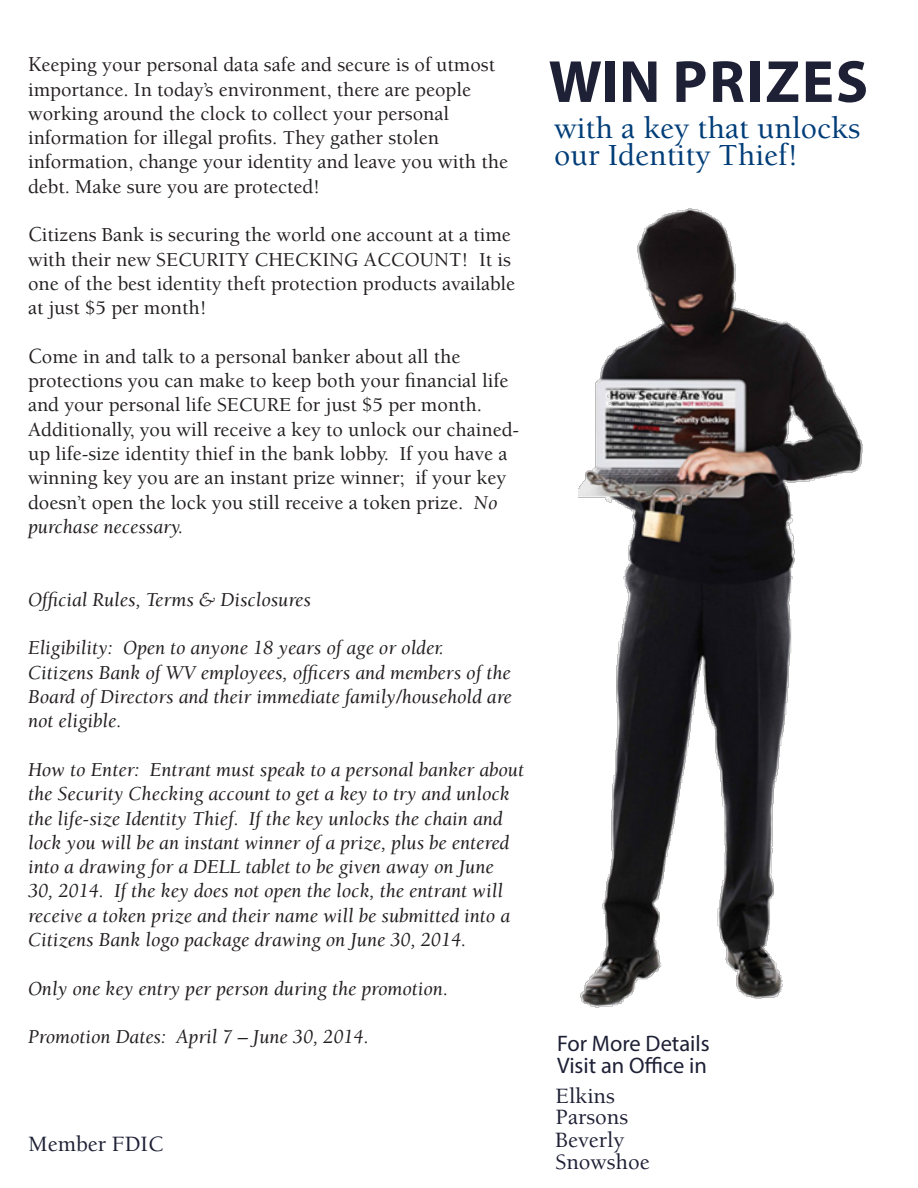
<style>
.page{position:relative;width:918px;height:1188px;background:#fff}
.page>*{position:absolute;margin:0;border:0;box-sizing:border-box;transform-origin:0 0}
.t1{font:700 60px "Myriad Pro";letter-spacing:.03em;color:#1e2035}
.t2{font:500 31.5px "Berkeley Std";color:#003d78}
.t3{font:500 22.5px "Berkeley Std";color:#1e2035}
.t4{font:22.5px "Myriad Pro";color:#1e2035}
.t5{font:500 20.25px/24.3px "Berkeley Std";color:#231f20}
.t6{font:italic 20.25px/24.3px "Berkeley Std";color:#231f20;text-align:justify}
.s1{font-size:21.9px}
.s2{font-size:22.35px}
.s3{font-weight:400;font-style:italic}
</style>
<div class="page">
<img style="left:579px;top:208px;width:284px;height:800px">
<p class="t5" style="left:28px;top:53px;width:469px"><span class="s1">K</span>eeping your personal data safe and secure is of utmost</p>
<p class="t5" style="left:28px;top:77px;width:444px">importance. In today’s environment, there are people</p>
<p class="t5" style="left:28px;top:102px;width:423px">working around the clock to collect your personal</p>
<p class="t5" style="left:28px;top:126px;width:412px">information for illegal profits. They gather stolen</p>
<p class="t5" style="left:28px;top:150px;width:481px">information, change your identity and leave you with the debt. Make sure you are protected!</p>
<p class="t5" style="left:28px;top:223px;width:489px"><span class="s1">C</span>itizens Bank is securing the world one account at a time with their new SECURITY CHECKING ACCOUNT! It is one of the best identity theft protection products available at just $5 per month!</p>
<p class="t5" style="left:28px;top:345px;width:434px"><span class="s2">C</span>ome in and talk to a personal banker about all the</p>
<p class="t5" style="left:28px;top:369px;width:482px">protections you can make to keep both your financial life and your personal life SECURE for just $5 per month.</p>
<p class="t5" style="left:28px;top:418px;width:493px">Additionally, you will receive a key to unlock our chained&shy;up life-size identity thief in the bank lobby. If you have a</p>
<p class="t5" style="left:28px;top:466px;width:480px">winning key you are an instant prize winner; if your key doesn’t open the lock you still receive a token prize. <span class="s3">No purchase necessary.</span></p>
<p class="t6" style="left:28px;top:588px;width:284px">Official Rules, Terms &amp; Disclosures</p>
<p class="t6" style="left:28px;top:636px;width:417px">Eligibility: Open to anyone 18 years of age or older.</p>
<p class="t6" style="left:28px;top:661px;width:485px">Citizens Bank of WV employees, officers and members of the Board of Directors and their immediate family/household are not eligible.</p>
<p class="t6" style="left:28px;top:758px;width:497px;text-align:left">How to Enter: Entrant must speak to a personal banker about the Security Checking account to get a key to try and unlock the life-size Identity Thief. If the key unlocks the chain and lock you will be an instant winner of a prize, plus be entered into a drawing for a DELL tablet to be given away on June 30, 2014. If the key does not open the lock, the entrant will receive a token prize and their name will be submitted into a Citizens Bank logo package drawing on June 30, 2014.</p>
<p class="t6" style="left:28px;top:977px;width:421px">Only one key entry per person during the promotion.</p>
<p class="t6" style="left:28px;top:1025px;width:342px">Promotion Dates: April 7 – June 30, 2014.</p>
<p class="t3" style="left:29px;top:1132px;width:136px">Member FDIC</p>
<p class="t1" style="left:549px;top:43px;width:321px">WIN PRIZES</p>
<p class="t2" style="left:554px;top:111px;width:308px">with a key that unlocks</p>
<p class="t2" style="left:554px;top:138px;width:246px">our Identity Thief!</p>
<p class="t4" style="left:557px;top:1029px;width:154px">For More Details</p>
<p class="t4" style="left:557px;top:1052px;width:151px">Visit an Office in</p>
<p class="t3" style="left:556px;top:1084px;width:61px">Elkins</p>
<p class="t3" style="left:556px;top:1105px;width:74px">Parsons</p>
<p class="t3" style="left:556px;top:1128px;width:70px">Beverly</p>
<p class="t3" style="left:556px;top:1150px;width:96px">Snowshoe</p>
</div>
